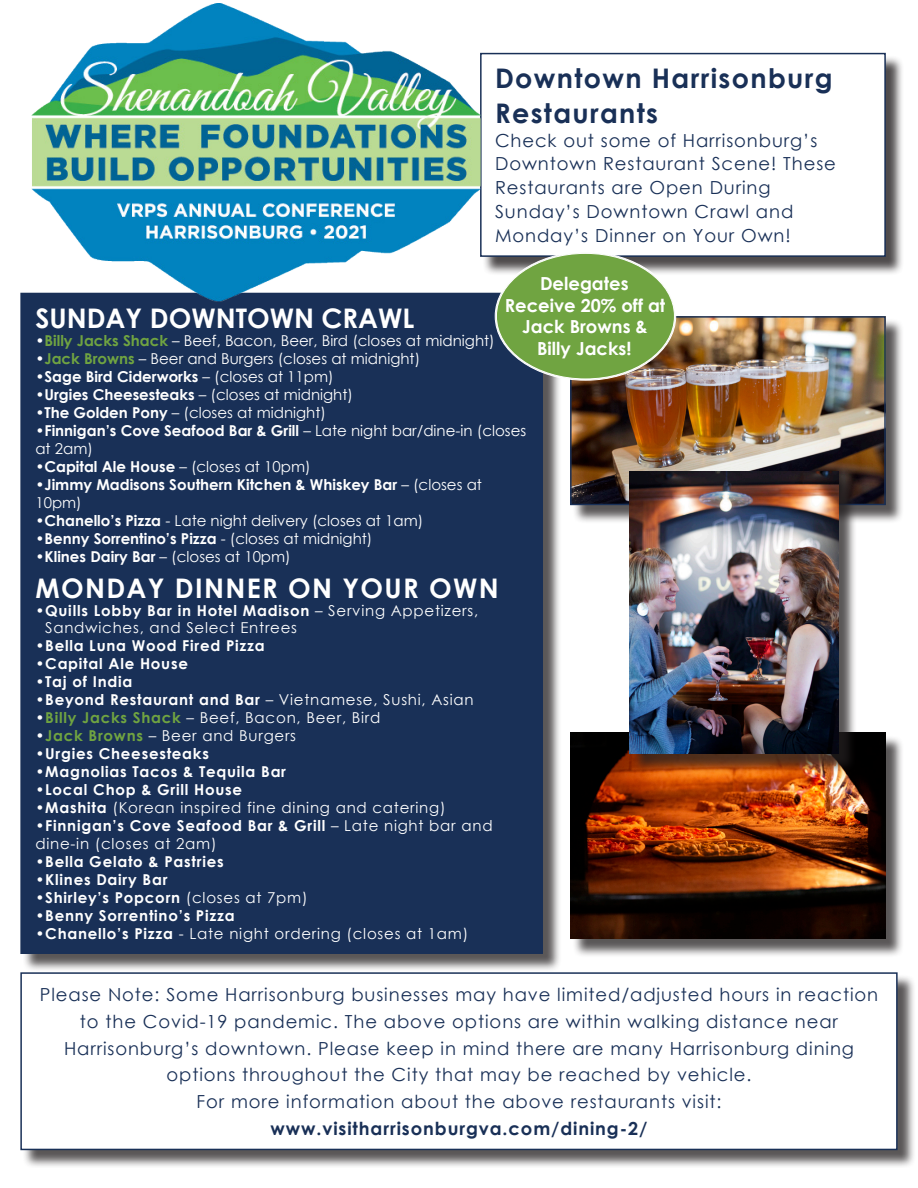
<style>
.page{position:relative;width:918px;height:1188px;background:#fff}
.page>*{position:absolute;margin:0;border:0;box-sizing:border-box;transform-origin:0 0}
.t1{font:700 27px/34.7px "Century Gothic";letter-spacing:.05em;color:#193057}
.t2{font:700 27px "Century Gothic";letter-spacing:.05em;color:#fff}
.t3{font:700 27px "Century Gothic";color:#fff}
.t4{font:18px/23.9px "Century Gothic";letter-spacing:.05em;color:#193057;text-align:center}
.t5{font:700 18px/21.6px "Century Gothic";color:#fff;text-align:center}
.t6{font:700 18px "Century Gothic";letter-spacing:.05em;color:#193057}
.t7{font:15px/18px "Century Gothic";letter-spacing:.05em;color:#fff}
.t8{font:15px "Century Gothic";color:#fff}
.t9{font:700 15px "Century Gothic";letter-spacing:.05em;color:#fff}
.t10{font:700 15px/18px "Century Gothic";color:#fff}
.s1{font-weight:700;color:#70a441}
.s2{font-weight:400}
.s3{font-weight:700}
</style>
<div class="page">
<div style="left:23px;top:975px;width:893px;height:194px;background:#231f20;opacity:.75"></div>
<div style="left:21px;top:973px;width:876px;height:176px;background:#fff"></div>
<div style="left:20px;top:972px;width:878px;height:178px;border:2px solid #193057"></div>
<div style="left:23px;top:295px;width:539px;height:678px;background:#231f20;opacity:.75"></div>
<div style="left:21px;top:293px;width:521px;height:660px;background:#193057"></div>
<div style="left:482px;top:55px;width:423px;height:220px;background:#231f20;opacity:.8"></div>
<div style="left:481px;top:54px;width:404px;height:202px;background:#fff"></div>
<div style="left:480px;top:53px;width:406px;height:204px;border:2px solid #193057"></div>
<div style="left:572px;top:735px;width:332px;height:223px;background:#231f20;opacity:.75"></div>
<img style="left:570px;top:733px;width:316px;height:206px">
<div style="left:572px;top:318px;width:332px;height:206px;background:#231f20;opacity:.75"></div>
<img style="left:572px;top:318px;width:312px;height:185px">
<div style="left:570px;top:316px;width:316px;height:189px;border:1px solid #193057"></div>
<div style="left:631px;top:474px;width:227px;height:298px;background:#231f20;opacity:.75"></div>
<img style="left:629px;top:472px;width:210px;height:282px">
<img style="left:31px;top:3px;width:449px;height:298px">
<svg style="left:496px;top:254px;width:179px;height:126px;background:#769e53"></svg>
<p class="t1" style="left:495px;top:60px;width:339px">Downtown Harrisonburg<br>Restaurants</p>
<p class="t4" style="left:495px;top:128px;width:342px;text-align:left">Check out some of Harrisonburg’s<br>Downtown Restaurant Scene! These<br>Restaurants are Open During</p>
<p class="t4" style="left:495px;top:199px;width:300px">Sunday’s Downtown Crawl and</p>
<p class="t4" style="left:495px;top:223px;width:297px">Monday’s Dinner on Your Own!</p>
<p class="t5" style="left:505px;top:272px;width:162px">Delegates<br>Receive 20% off at<br>Jack Browns &amp;</p>
<p class="t5" style="left:537px;top:337px;width:96px">Billy Jacks!</p>
<p class="t3" style="left:35px;top:298px;width:381px">SUNDAY DOWNTOWN CRAWL</p>
<p class="t8" style="left:35px;top:330px;width:461px">•<span class="s1">Billy Jacks Shack</span> – Beef, Bacon, Beer, Bird (closes at midnight)</p>
<p class="t8" style="left:35px;top:348px;width:386px">•<span class="s1">Jack Browns</span> – Beer and Burgers (closes at midnight)</p>
<p class="t10" style="left:35px;top:367px;width:300px"><span class="s2">•</span>Sage Bird Ciderworks <span class="s2">– (closes at 11pm)</span></p>
<p class="t8" style="left:35px;top:384px;width:319px">•<span class="s3">Urgies Cheesesteaks</span> – (closes at midnight)</p>
<p class="t8" style="left:35px;top:402px;width:292px">•<span class="s3">The Golden Pony</span> – (closes at midnight)</p>
<p class="t7" style="left:35px;top:421px;width:492px">•<span class="s3">Finnigan’s Cove Seafood Bar &amp; Grill</span> – Late night bar/dine-in (closes at 2am)</p>
<p class="t8" style="left:35px;top:456px;width:277px">•<span class="s3">Capital Ale House</span> – (closes at 10pm)</p>
<p class="t10" style="left:35px;top:475px;width:448px"><span class="s2">•</span>Jimmy Madisons Southern Kitchen &amp; Whiskey Bar <span class="s2">– (closes at<br>10pm)</span></p>
<p class="t8" style="left:35px;top:510px;width:389px">•<span class="s3">Chanello’s Pizza</span> - Late night delivery (closes at 1am)</p>
<p class="t10" style="left:35px;top:529px;width:339px"><span class="s2">•</span>Benny Sorrentino’s Pizza <span class="s2">- (closes at midnight)</span></p>
<p class="t8" style="left:35px;top:546px;width:257px">•<span class="s3">Klines Dairy Bar</span> – (closes at 10pm)</p>
<p class="t2" style="left:35px;top:567px;width:465px">MONDAY DINNER ON YOUR OWN</p>
<p class="t9" style="left:35px;top:599px;width:444px"><span class="s2">•</span>Quills Lobby Bar in Hotel Madison <span class="s2">– Serving Appetizers,</span></p>
<p class="t7" style="left:45px;top:619px;width:253px">Sandwiches, and Select Entrees</p>
<p class="t9" style="left:35px;top:635px;width:231px"><span class="s2">•</span>Bella Luna Wood Fired Pizza</p>
<p class="t9" style="left:35px;top:653px;width:154px"><span class="s2">•</span>Capital Ale House</p>
<p class="t9" style="left:35px;top:671px;width:98px"><span class="s2">•</span>Taj of India</p>
<p class="t7" style="left:35px;top:691px;width:440px">•<span class="s3">Beyond Restaurant and Bar</span> – Vietnamese, Sushi, Asian</p>
<p class="t7" style="left:35px;top:709px;width:347px">•<span class="s1">Billy Jacks Shack</span> – Beef, Bacon, Beer, Bird</p>
<p class="t7" style="left:35px;top:727px;width:262px">•<span class="s1">Jack Browns</span> – Beer and Burgers</p>
<p class="t9" style="left:35px;top:742px;width:175px"><span class="s2">•</span>Urgies Cheesesteaks</p>
<p class="t9" style="left:35px;top:760px;width:252px"><span class="s2">•</span>Magnolias Tacos &amp; Tequila Bar</p>
<p class="t9" style="left:35px;top:778px;width:208px"><span class="s2">•</span>Local Chop &amp; Grill House</p>
<p class="t7" style="left:35px;top:799px;width:412px">•<span class="s3">Mashita</span> (Korean inspired fine dining and catering)</p>
<p class="t7" style="left:35px;top:817px;width:459px">•<span class="s3">Finnigan’s Cove Seafood Bar &amp; Grill</span> – Late night bar and dine-in (closes at 2am)</p>
<p class="t9" style="left:35px;top:850px;width:190px"><span class="s2">•</span>Bella Gelato &amp; Pastries</p>
<p class="t9" style="left:35px;top:868px;width:134px"><span class="s2">•</span>Klines Dairy Bar</p>
<p class="t9" style="left:35px;top:886px;width:274px"><span class="s2">•</span>Shirley’s Popcorn <span class="s2">(closes at 7pm)</span></p>
<p class="t9" style="left:35px;top:904px;width:201px"><span class="s2">•</span>Benny Sorrentino’s Pizza</p>
<p class="t7" style="left:35px;top:924px;width:434px">•<span class="s3">Chanello’s Pizza</span> - Late night ordering (closes at 1am)</p>
<p class="t4" style="left:40px;top:981px;width:840px;line-height:26.8px">Please Note: Some Harrisonburg businesses may have limited/adjusted hours in reaction to the Covid-19 pandemic. The above options are within walking distance near</p>
<p class="t4" style="left:64px;top:1036px;width:792px">Harrisonburg’s downtown. Please keep in mind there are many Harrisonburg dining</p>
<p class="t4" style="left:167px;top:1063px;width:586px">options throughout the City that may be reached by vehicle.</p>
<p class="t4" style="left:197px;top:1090px;width:527px">For more information about the above restaurants visit:</p>
<p class="t6" style="left:271px;top:1115px;width:378px">www.visitharrisonburgva.com/dining-2/</p>
</div>
